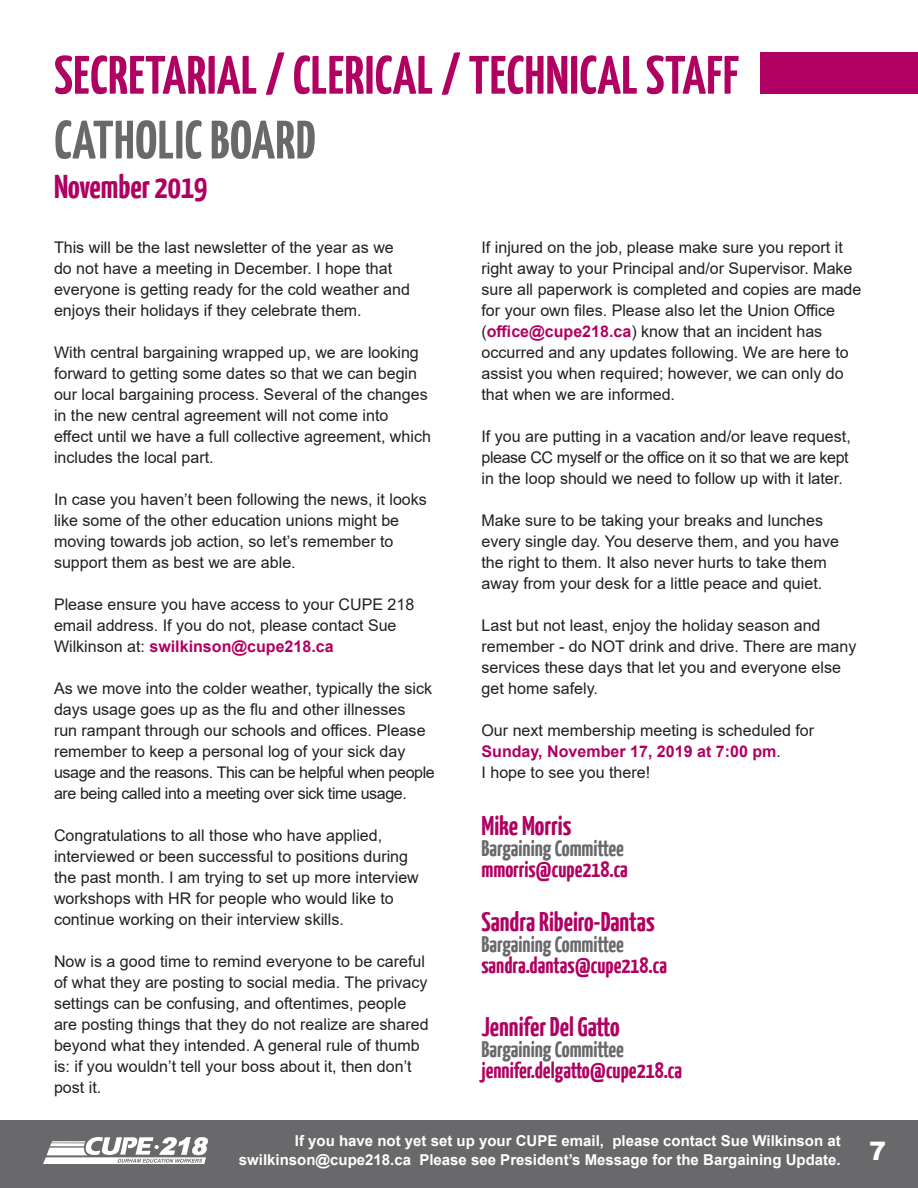
<style>
.page{position:relative;width:918px;height:1188px;background:#fff}
.page>*{position:absolute;margin:0;border:0;box-sizing:border-box;transform-origin:0 0}
.t1{font:700 54px "Yanone Kaffeesatz";letter-spacing:.01em;color:#b00061}
.t2{font:700 54px "Yanone Kaffeesatz";letter-spacing:.01em;color:#69696c}
.t3{font:700 33px "Yanone Kaffeesatz";color:#b00061}
.t4{font:700 27px "Yanone Kaffeesatz";color:#b00061}
.t5{font:700 22.5px "Yanone Kaffeesatz";color:#b00061}
.t6{font:700 22.5px "Yanone Kaffeesatz";color:#69696c}
.t7{font:16.05px/21px "Arial";color:#231f20}
.t8{font:700 15px/18.8px "Arial";color:#fff}
.s1{font-weight:700;color:#b10060}
</style>
<div class="page">
<div style="left:0;top:1120px;width:918px;height:68px;background:#69696c"></div>
<svg style="left:43px;top:1137px;width:165px;height:27px"></svg>
<div style="left:760px;top:52px;width:158px;height:42px;background:#b00061"></div>
<p class="t1" style="left:54px;top:42px;width:686px">SECRETARIAL / CLERICAL / TECHNICAL STAFF</p>
<p class="t2" style="left:54px;top:107px;width:263px">CATHOLIC BOARD</p>
<p class="t3" style="left:54px;top:166px;width:155px">November 2019</p>
<p class="t7" style="left:54px;top:237px;width:357px">This will be the last newsletter of the year as we do not have a meeting in December. I hope that everyone is getting ready for the cold weather and enjoys their holidays if they celebrate them.</p>
<p class="t7" style="left:54px;top:342px;width:378px">With central bargaining wrapped up, we are looking forward to getting some dates so that we can begin our local bargaining process. Several of the changes in the new central agreement will not come into effect until we have a full collective agreement, which includes the local part.</p>
<p class="t7" style="left:54px;top:489px;width:374px">In case you haven’t been following the news, it looks like some of the other education unions might be moving towards job action, so let’s remember to support them as best we are able.</p>
<p class="t7" style="left:54px;top:594px;width:362px">Please ensure you have access to your CUPE 218 email address. If you do not, please contact Sue<br>Wilkinson at: <span class="s1">swilkinson@cupe218.ca</span></p>
<p class="t7" style="left:54px;top:678px;width:382px">As we move into the colder weather, typically the sick days usage goes up as the flu and other illnesses<br>run rampant through our schools and offices. Please remember to keep a personal log of your sick day usage and the reasons. This can be helpful when people are being called into a meeting over sick time usage.</p>
<p class="t7" style="left:54px;top:825px;width:366px">Congratulations to all those who have applied, interviewed or been successful to positions during the past month. I am trying to set up more interview workshops with HR for people who would like to continue working on their interview skills.</p>
<p class="t7" style="left:54px;top:951px;width:376px">Now is a good time to remind everyone to be careful of what they are posting to social media. The privacy settings can be confusing, and oftentimes, people are posting things that they do not realize are shared beyond what they intended. A general rule of thumb is: if you wouldn’t tell your boss about it, then don’t post it.</p>
<p class="t7" style="left:482px;top:237px;width:381px">If injured on the job, please make sure you report it right away to your Principal and/or Supervisor. Make sure all paperwork is completed and copies are made for your own files. Please also let the Union Office (<span class="s1">office@cupe218.ca</span>) know that an incident has occurred and any updates following. We are here to assist you when required; however, we can only do that when we are informed.</p>
<p class="t7" style="left:482px;top:426px;width:371px">If you are putting in a vacation and/or leave request, please CC myself or the office on it so that we are kept in the loop should we need to follow up with it later.</p>
<p class="t7" style="left:482px;top:510px;width:359px">Make sure to be taking your breaks and lunches every single day. You deserve them, and you have the right to them. It also never hurts to take them away from your desk for a little peace and quiet.</p>
<p class="t7" style="left:482px;top:615px;width:376px">Last but not least, enjoy the holiday season and remember - do NOT drink and drive. There are many services these days that let you and everyone else get home safely.</p>
<p class="t7" style="left:482px;top:720px;width:334px">Our next membership meeting is scheduled for<br><span class="s1">Sunday, November 17, 2019 at 7:00 pm</span>.<br>I hope to see you there!</p>
<p class="t4" style="left:482px;top:809px;width:91px">Mike Morris</p>
<p class="t6" style="left:482px;top:835px;width:144px">Bargaining Committee</p>
<p class="t5" style="left:482px;top:856px;width:148px">mmorris@cupe218.ca</p>
<p class="t4" style="left:482px;top:905px;width:175px">Sandra Ribeiro-Dantas</p>
<p class="t6" style="left:482px;top:931px;width:144px">Bargaining Committee</p>
<p class="t5" style="left:482px;top:952px;width:187px">sandra.dantas@cupe218.ca</p>
<p class="t4" style="left:482px;top:1010px;width:140px">Jennifer Del Gatto</p>
<p class="t6" style="left:482px;top:1036px;width:144px">Bargaining Committee</p>
<p class="t5" style="left:482px;top:1057px;width:202px">jennifer.delgatto@cupe218.ca</p>
<p class="t8" style="left:239px;top:1131px;width:649px;text-indent:56px">If you have not yet set up your CUPE email, please contact Sue Wilkinson at swilkinson@cupe218.ca Please see President’s Message for the Bargaining Update. <sup>7</sup></p>
</div>
